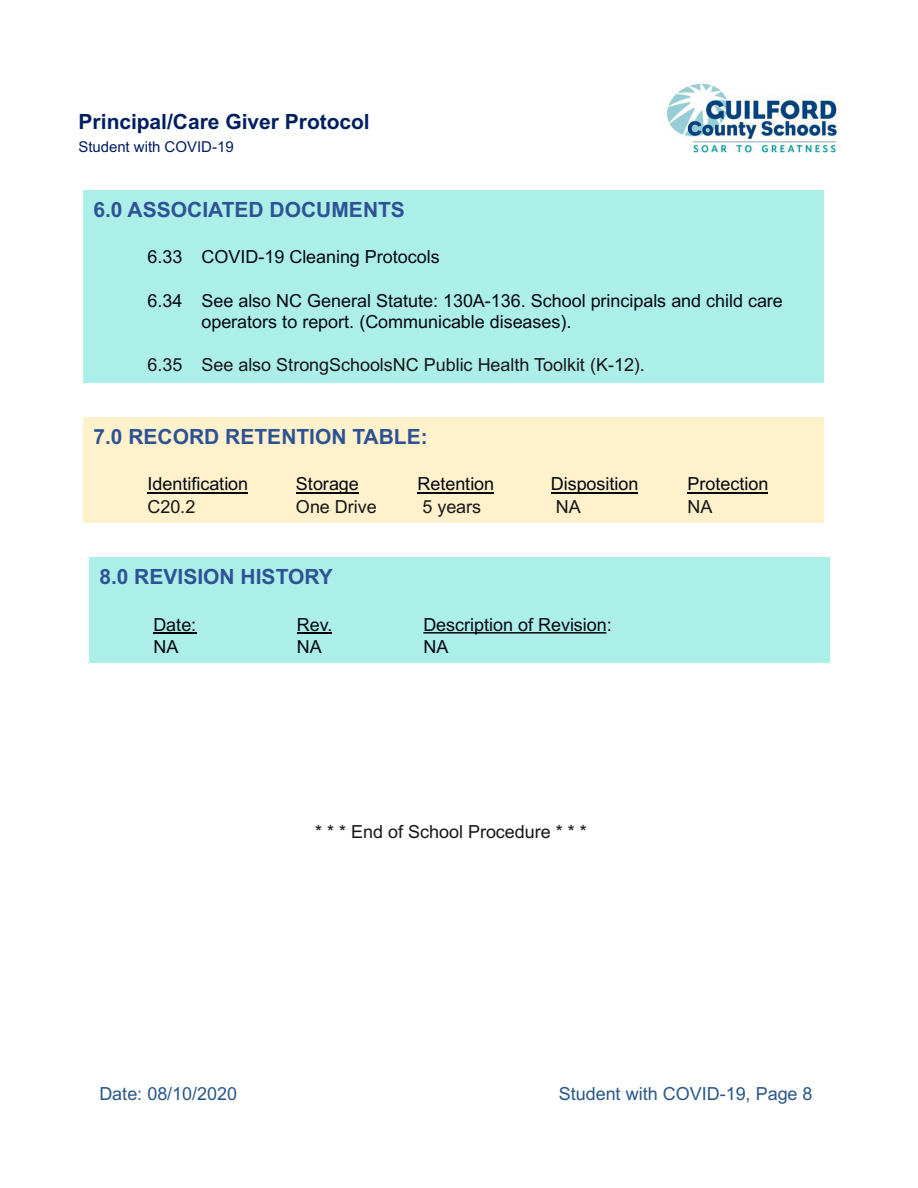
<style>
.page{position:relative;width:918px;height:1188px;background:#fff}
.page>*{position:absolute;margin:0;border:0;box-sizing:border-box;transform-origin:0 0}
.t1{font:700 21px "Arial";color:#2e5395}
.t2{font:700 21px "Arial";color:#001f5f}
.t3{font:18px/20.9px "Arial";letter-spacing:-.005em;color:#03070d}
.t4{font:18px "Arial";letter-spacing:-.005em;color:#161616}
.t5{font:18px "Arial";letter-spacing:-.005em;color:#275789}
.t6{font:15px "Arial";letter-spacing:-.005em;color:#001f5f}
</style>
<div class="page">
<img style="left:666px;top:83px;width:175px;height:70px">
<div style="left:83px;top:190px;width:741px;height:193px;background:#aceee8"></div>
<div style="left:83px;top:418px;width:741px;height:105px;background:#fff1cc"></div>
<hr style="left:147px;top:492px;width:101px;height:1px;background:#03070d">
<hr style="left:296px;top:492px;width:63px;height:1px;background:#03070d">
<hr style="left:417px;top:492px;width:77px;height:1px;background:#03070d">
<hr style="left:551px;top:492px;width:87px;height:1px;background:#03070d">
<hr style="left:687px;top:492px;width:81px;height:1px;background:#03070d">
<div style="left:89px;top:558px;width:740px;height:105px;background:#aceee8"></div>
<hr style="left:153px;top:632px;width:44px;height:2px;background:#03070d">
<hr style="left:297px;top:632px;width:35px;height:2px;background:#03070d">
<svg style="left:423px;top:632px;width:183px;height:2px"></svg>
<p class="t2" style="left:79px;top:106px;width:293px">Principal/Care Giver Protocol</p>
<p class="t6" style="left:79px;top:137px;width:157px">Student with COVID-19</p>
<p class="t1" style="left:93px;top:195px;width:313px">6.0 ASSOCIATED DOCUMENTS</p>
<p class="t3" style="left:147px;top:246px;width:294px">6.33 COVID-19 Cleaning Protocols</p>
<p class="t3" style="left:201px;top:290px;width:583px;text-indent:-54px">6.34 See also NC General Statute: 130A-136. School principals and child care operators to report. (Communicable diseases).</p>
<p class="t4" style="left:147px;top:352px;width:499px">6.35 See also StrongSchoolsNC Public Health Toolkit (K-12).</p>
<p class="t1" style="left:93px;top:422px;width:336px">7.0 RECORD RETENTION TABLE:</p>
<p class="t3" style="left:147px;top:473px;width:102px">Identification</p>
<p class="t3" style="left:296px;top:473px;width:64px">Storage</p>
<p class="t3" style="left:417px;top:473px;width:78px">Retention</p>
<p class="t3" style="left:551px;top:473px;width:89px">Disposition</p>
<p class="t3" style="left:687px;top:473px;width:82px">Protection</p>
<p class="t4" style="left:147px;top:494px;width:49px">C20.2</p>
<p class="t4" style="left:296px;top:494px;width:82px">One Drive</p>
<p class="t4" style="left:422px;top:494px;width:60px">5 years</p>
<p class="t4" style="left:556px;top:494px;width:26px">NA</p>
<p class="t4" style="left:687px;top:494px;width:26px">NA</p>
<p class="t1" style="left:99px;top:562px;width:235px">8.0 REVISION HISTORY</p>
<p class="t3" style="left:153px;top:614px;width:44px">Date:</p>
<p class="t3" style="left:297px;top:614px;width:37px">Rev.</p>
<p class="t3" style="left:423px;top:614px;width:190px">Description of Revision:</p>
<p class="t3" style="left:153px;top:636px;width:26px">NA</p>
<p class="t3" style="left:297px;top:636px;width:26px">NA</p>
<p class="t3" style="left:423px;top:636px;width:26px">NA</p>
<p class="t4" style="left:315px;top:820px;width:273px">* * * End of School Procedure * * *</p>
<p class="t5" style="left:99px;top:1081px;width:139px">Date: 08/10/2020</p>
<p class="t5" style="left:559px;top:1081px;width:255px">Student with COVID-19, Page 8</p>
</div>
